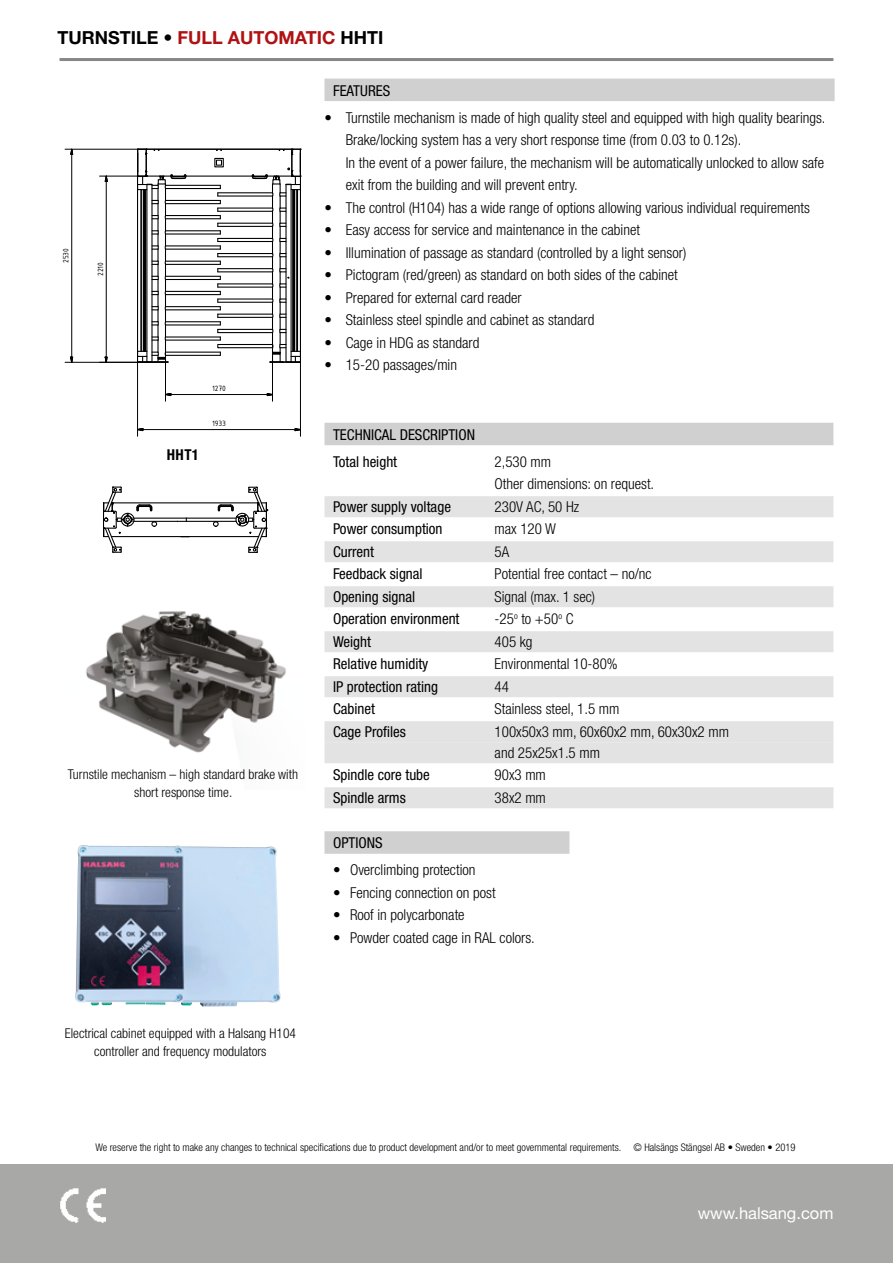
<style>
.page{position:relative;width:893px;height:1263px;background:#fff}
.page>*{position:absolute;margin:0;border:0;box-sizing:border-box;transform-origin:0 0}
.t1{font:700 18px "Helvetica Neue LT Std";color:#000}
.t2{font:16.5px "Helvetica Neue LT Std";color:#fff}
.t3{font:300 condensed 15px/22.5px "Helvetica Neue LT Std";color:#000}
.t4{font:condensed 15px/26.7px "Helvetica Neue LT Std";color:#000}
.t5{font:700 condensed 15px "Helvetica Neue LT Std";color:#000}
.t6{font:300 condensed 13.5px/18px "Helvetica Neue LT Std";color:#000;text-align:center}
.t7{font:300 condensed 10.5px "Helvetica Neue LT Std";color:#000}
.t8{font:8.25px "ISOCPEUR";letter-spacing:-.015em;color:#000}
.s1{color:#b01113}
</style>
<div class="page">
<div style="left:0;top:1164px;width:893px;height:99px;background:#a8a8a7"></div>
<hr style="left:60px;top:58px;width:773px;height:3px;background:#878787">
<div style="left:324px;top:79px;width:511px;height:22px;background:#d0d0d0"></div>
<div style="left:324px;top:423px;width:509px;height:22px;background:#d0d0d0"></div>
<div style="left:324px;top:496px;width:509px;height:21px;background:#e3e3e3"></div>
<div style="left:324px;top:541px;width:509px;height:21px;background:#e3e3e3"></div>
<div style="left:324px;top:586px;width:509px;height:21px;background:#e3e3e3"></div>
<div style="left:324px;top:631px;width:509px;height:21px;background:#e3e3e3"></div>
<div style="left:324px;top:676px;width:509px;height:21px;background:#e3e3e3"></div>
<div style="left:324px;top:721px;width:509px;height:21px;background:#e3e3e3"></div>
<div style="left:324px;top:742px;width:509px;height:21px;background:#e3e3e3"></div>
<div style="left:324px;top:787px;width:509px;height:21px;background:#e3e3e3"></div>
<div style="left:324px;top:831px;width:245px;height:23px;background:#d0d0d0"></div>
<img style="left:60px;top:1188px;width:46px;height:35px">
<img style="left:86px;top:611px;width:200px;height:142px">
<svg style="left:64px;top:148px;width:238px;height:289px"></svg>
<svg style="left:105px;top:356px;width:3px;height:9px"></svg>
<svg style="left:105px;top:173px;width:3px;height:15px"></svg>
<hr style="left:106px;top:181px;width:1px;height:176px;background:#000">
<hr style="left:100px;top:176px;width:47px;height:1px;background:#000">
<svg style="left:70px;top:356px;width:3px;height:9px"></svg>
<svg style="left:70px;top:148px;width:3px;height:12px"></svg>
<hr style="left:71px;top:154px;width:1px;height:203px;background:#000">
<hr style="left:65px;top:362px;width:90px;height:1px;background:#000">
<hr style="left:65px;top:149px;width:80px;height:1px;background:#000">
<svg style="left:163px;top:393px;width:8px;height:3px"></svg>
<svg style="left:267px;top:393px;width:8px;height:3px"></svg>
<hr style="left:171px;top:394px;width:96px;height:1px;background:#000">
<hr style="left:165px;top:352px;width:1px;height:49px;background:#000">
<hr style="left:272px;top:344px;width:1px;height:57px;background:#000">
<svg style="left:135px;top:428px;width:9px;height:3px"></svg>
<svg style="left:294px;top:428px;width:8px;height:3px"></svg>
<hr style="left:143px;top:429px;width:152px;height:1px;background:#000">
<hr style="left:300px;top:362px;width:1px;height:74px;background:#000">
<hr style="left:137px;top:362px;width:1px;height:74px;background:#000">
<svg style="left:103px;top:486px;width:166px;height:67px"></svg>
<img style="left:75px;top:845px;width:206px;height:162px">
<p class="t1" style="left:57px;top:26px;width:328px">TURNSTILE • <span class="s1">FULL AUTOMATIC</span> HHTI</p>
<p class="t8" style="left:61px;top:263px;width:16px;rotate:-90deg">2530</p>
<p class="t8" style="left:95px;top:276px;width:15px;rotate:-90deg">2210</p>
<p class="t5" style="left:167px;top:445px;width:34px">HHT1</p>
<p class="t8" style="left:212px;top:383px;width:15px">1270</p>
<p class="t8" style="left:212px;top:418px;width:15px">1933</p>
<p class="t6" style="left:68px;top:765px;width:232px">Turnstile mechanism – high standard brake with short response time.</p>
<p class="t4" style="left:333px;top:77px;width:59px">FEATURES</p>
<p class="t3" style="left:346px;top:106px;width:481px;text-indent:-21px">• Turnstile mechanism is made of high quality steel and equipped with high quality bearings.<br>Brake/locking system has a very short response time (from 0.03 to 0.12s).<br>In the event of a power failure, the mechanism will be automatically unlocked to allow safe exit from the building and will prevent entry.</p>
<p class="t3" style="left:324px;top:196px;width:487px">• The control (H104) has a wide range of options allowing various individual requirements</p>
<p class="t3" style="left:324px;top:218px;width:317px">• Easy access for service and maintenance in the cabinet</p>
<p class="t3" style="left:324px;top:241px;width:363px">• Illumination of passage as standard (controlled by a light sensor)</p>
<p class="t3" style="left:324px;top:263px;width:355px">• Pictogram (red/green) as standard on both sides of the cabinet</p>
<p class="t3" style="left:324px;top:286px;width:199px">• Prepared for external card reader</p>
<p class="t3" style="left:324px;top:308px;width:271px">• Stainless steel spindle and cabinet as standard</p>
<p class="t3" style="left:324px;top:331px;width:156px">• Cage in HDG as standard</p>
<p class="t3" style="left:324px;top:353px;width:134px">• 15-20 passages/min</p>
<p class="t4" style="left:333px;top:421px;width:143px">TECHNICAL DESCRIPTION<br>Total height</p>
<p class="t8" style="left:362px;top:458px;width:38px">K. Kowalski</p>
<p class="t3" style="left:495px;top:450px;width:161px">2,530 mm<br>Other dimensions: on request.</p>
<p class="t8" style="left:499px;top:456px;width:5px">-</p>
<p class="t8" style="left:501px;top:478px;width:5px">-</p>
<p class="t8" style="left:606px;top:478px;width:35px">Steel,INOX</p>
<p class="t4" style="left:333px;top:493px;width:119px">Power supply voltage</p>
<p class="t3" style="left:495px;top:495px;width:86px">230V AC, 50 Hz</p>
<p class="t4" style="left:333px;top:515px;width:111px">Power consumption</p>
<p class="t3" style="left:495px;top:517px;width:63px">max 120 W</p>
<p class="t4" style="left:333px;top:538px;width:43px">Current</p>
<p class="t3" style="left:495px;top:540px;width:16px">5A</p>
<p class="t4" style="left:333px;top:560px;width:91px">Feedback signal</p>
<p class="t3" style="left:495px;top:562px;width:159px">Potential free contact – no/nc</p>
<p class="t4" style="left:333px;top:583px;width:84px">Opening signal</p>
<p class="t3" style="left:495px;top:585px;width:102px">Signal (max. 1 sec)</p>
<p class="t4" style="left:333px;top:605px;width:128px">Operation environment</p>
<p class="t3" style="left:495px;top:607px;width:80px">-25<sup>o</sup> to +50<sup>o</sup> C</p>
<p class="t4" style="left:333px;top:628px;width:40px">Weight</p>
<p class="t3" style="left:495px;top:630px;width:39px">405 kg</p>
<p class="t4" style="left:333px;top:650px;width:97px">Relative humidity</p>
<p class="t3" style="left:495px;top:652px;width:125px">Environmental 10-80%</p>
<p class="t4" style="left:333px;top:673px;width:107px">IP protection rating</p>
<p class="t3" style="left:495px;top:675px;width:16px">44</p>
<p class="t4" style="left:333px;top:695px;width:43px">Cabinet</p>
<p class="t3" style="left:495px;top:697px;width:126px">Stainless steel, 1.5 mm</p>
<p class="t4" style="left:333px;top:718px;width:74px">Cage Profiles</p>
<p class="t3" style="left:495px;top:721px;width:236px;line-height:21px">100x50x3 mm, 60x60x2 mm, 60x30x2 mm and 25x25x1.5 mm</p>
<p class="t4" style="left:333px;top:761px;width:98px">Spindle core tube</p>
<p class="t3" style="left:495px;top:763px;width:53px">90x3 mm</p>
<p class="t4" style="left:333px;top:784px;width:74px">Spindle arms</p>
<p class="t3" style="left:495px;top:786px;width:53px">38x2 mm</p>
<p class="t4" style="left:333px;top:830px;width:51px">OPTIONS</p>
<p class="t3" style="left:333px;top:858px;width:144px">• Overclimbing protection</p>
<p class="t3" style="left:333px;top:881px;width:164px">• Fencing connection on post</p>
<p class="t3" style="left:333px;top:903px;width:133px">• Roof in polycarbonate</p>
<p class="t3" style="left:333px;top:926px;width:203px">• Powder coated cage in RAL colors.</p>
<p class="t8" style="left:488px;top:500px;width:48px">HHTI Turnstile</p>
<p class="t6" style="left:65px;top:1024px;width:233px">Electrical cabinet equipped with a Halsang H104 controller and frequency modulators</p>
<p class="t7" style="left:95px;top:1141px;width:702px">We reserve the right to make any changes to technical specifications due to product development and/or to meet governmental requirements. © Halsängs Stängsel AB • Sweden • 2019</p>
<p class="t2" style="left:698px;top:1203px;width:137px">www.halsang.com</p>
</div>
